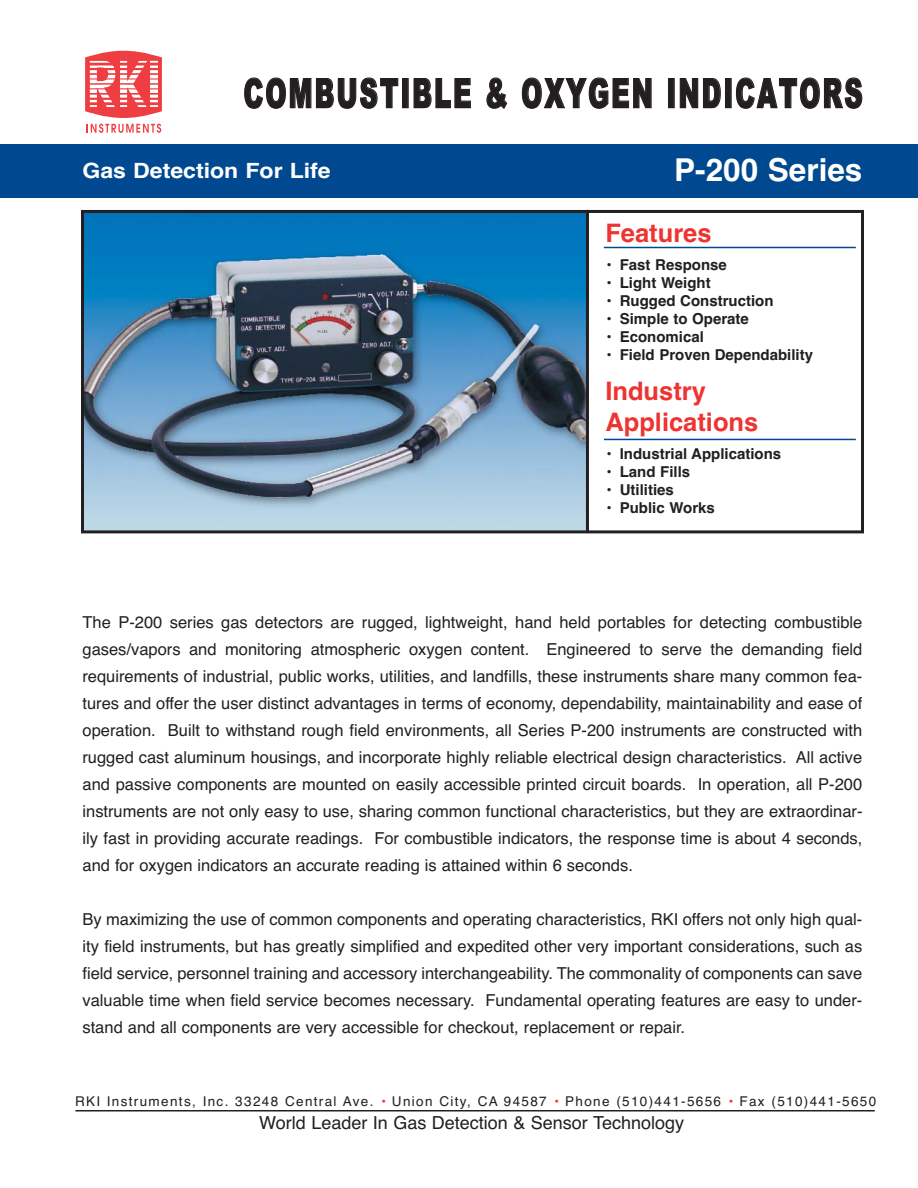
<style>
.page{position:relative;width:918px;height:1188px;background:#fff}
.page>*{position:absolute;margin:0;border:0;box-sizing:border-box;transform-origin:0 0}
.t1{font:900 40.8px "Arial";letter-spacing:.075em;color:#231f20;scale:.62 1}
.t2{font:700 31.5px "Helvetica";color:#fff}
.t3{font:700 25.5px/30.6px "Helvetica";color:#ee3433}
.t4{font:700 21px "Helvetica";color:#fff;scale:1.1 1}
.t5{font:18px "Helvetica";color:#231f20}
.t6{font:16.5px/27px "Helvetica";color:#231f20;text-align:justify}
.t7{font:700 15px "Helvetica";color:#231f20}
.t8{font:13.5px "Helvetica";letter-spacing:.1em;color:#231f20}
.s1{color:#ee3433}
</style>
<div class="page">
<div style="left:0;top:144px;width:918px;height:53px;background:#004990"></div>
<svg style="left:87px;top:124px;width:74px;height:9px"></svg>
<svg style="left:85px;top:51px;width:77px;height:67px"></svg>
<svg style="left:150px;top:61px;width:7px;height:46px"></svg>
<hr style="left:86px;top:57px;width:76px;height:4px;background:#ef3e42">
<hr style="left:86px;top:63px;width:76px;height:3px;background:#ef3e42">
<hr style="left:86px;top:68px;width:76px;height:2px;background:#ef3e42">
<hr style="left:85px;top:73px;width:77px;height:2px;background:#ef3e42">
<hr style="left:85px;top:78px;width:77px;height:2px;background:#ef3e42">
<hr style="left:86px;top:107px;width:76px;height:3px;background:#ef3e42">
<hr style="left:86px;top:102px;width:76px;height:3px;background:#ef3e42">
<hr style="left:86px;top:98px;width:76px;height:2px;background:#ef3e42">
<hr style="left:85px;top:93px;width:77px;height:2px;background:#ef3e42">
<hr style="left:85px;top:88px;width:77px;height:1px;background:#ef3e42">
<hr style="left:85px;top:84px;width:76px;height:1px;background:#ef3e42">
<hr style="left:75px;top:1110px;width:800px;height:2px;background:#231f20">
<hr style="left:604px;top:247px;width:252px;height:1px;background:#004990">
<hr style="left:604px;top:439px;width:252px;height:1px;background:#004990">
<img style="left:85px;top:214px;width:501px;height:315px">
<hr style="left:586px;top:210px;width:3px;height:322px;background:#231f20">
<div style="left:81px;top:210px;width:783px;height:323px;border:3px solid #231f20"></div>
<h1 class="t1" style="left:244px;top:79px;width:1000px">COMBUSTIBLE &amp; OXYGEN INDICATORS</h1>
<p class="t4" style="left:82px;top:163px;width:227px">Gas Detection For Life</p>
<h2 class="t2" style="left:674px;top:158px;width:190px">P-200 Series</h2>
<h3 class="t3" style="left:605px;top:220px;width:108px">Features</h3>
<p class="t7" style="left:605px;top:260px;width:123px">• Fast Response</p>
<p class="t7" style="left:605px;top:278px;width:107px">• Light Weight</p>
<p class="t7" style="left:605px;top:296px;width:170px">• Rugged Construction</p>
<p class="t7" style="left:605px;top:314px;width:145px">• Simple to Operate</p>
<p class="t7" style="left:605px;top:332px;width:100px">• Economical</p>
<p class="t7" style="left:605px;top:350px;width:209px">• Field Proven Dependability</p>
<h3 class="t3" style="left:605px;top:378px;width:154px">Industry<br>Applications</h3>
<p class="t7" style="left:605px;top:448px;width:177px">• Industrial Applications</p>
<p class="t7" style="left:605px;top:466px;width:86px">• Land Fills</p>
<p class="t7" style="left:605px;top:484px;width:70px">• Utilities</p>
<p class="t7" style="left:605px;top:502px;width:111px">• Public Works</p>
<p class="t6" style="left:82px;top:610px;width:782px">The P-200 series gas detectors are rugged, lightweight, hand held portables for detecting combustible gases/vapors and monitoring atmospheric oxygen content. Engineered to serve the demanding field requirements of industrial, public works, utilities, and landfills, these instruments share many common fea&shy;tures and offer the user distinct advantages in terms of economy, dependability, maintainability and ease of operation. Built to withstand rough field environments, all Series P-200 instruments are constructed with rugged cast aluminum housings, and incorporate highly reliable electrical design characteristics. All active and passive components are mounted on easily accessible printed circuit boards. In operation, all P-200 instruments are not only easy to use, sharing common functional characteristics, but they are extraordinar&shy;ily fast in providing accurate readings. For combustible indicators, the response time is about 4 seconds, and for oxygen indicators an accurate reading is attained within 6 seconds.</p>
<p class="t6" style="left:82px;top:907px;width:781px">By maximizing the use of common components and operating characteristics, RKI offers not only high qual&shy;ity field instruments, but has greatly simplified and expedited other very important considerations, such as field service, personnel training and accessory interchangeability. The commonality of components can save valuable time when field service becomes necessary. Fundamental operating features are easy to under&shy;stand and all components are very accessible for checkout, replacement or repair.</p>
<p class="t8" style="left:75px;top:1096px;width:803px">RKI Instruments, Inc. 33248 Central Ave. <span class="s1">•</span> Union City, CA 94587 <span class="s1">•</span> Phone (510)441-5656 <span class="s1">•</span> Fax (510)441-5650</p>
<p class="t5" style="left:259px;top:1116px;width:426px">World Leader In Gas Detection &amp; Sensor Technology</p>
</div>
